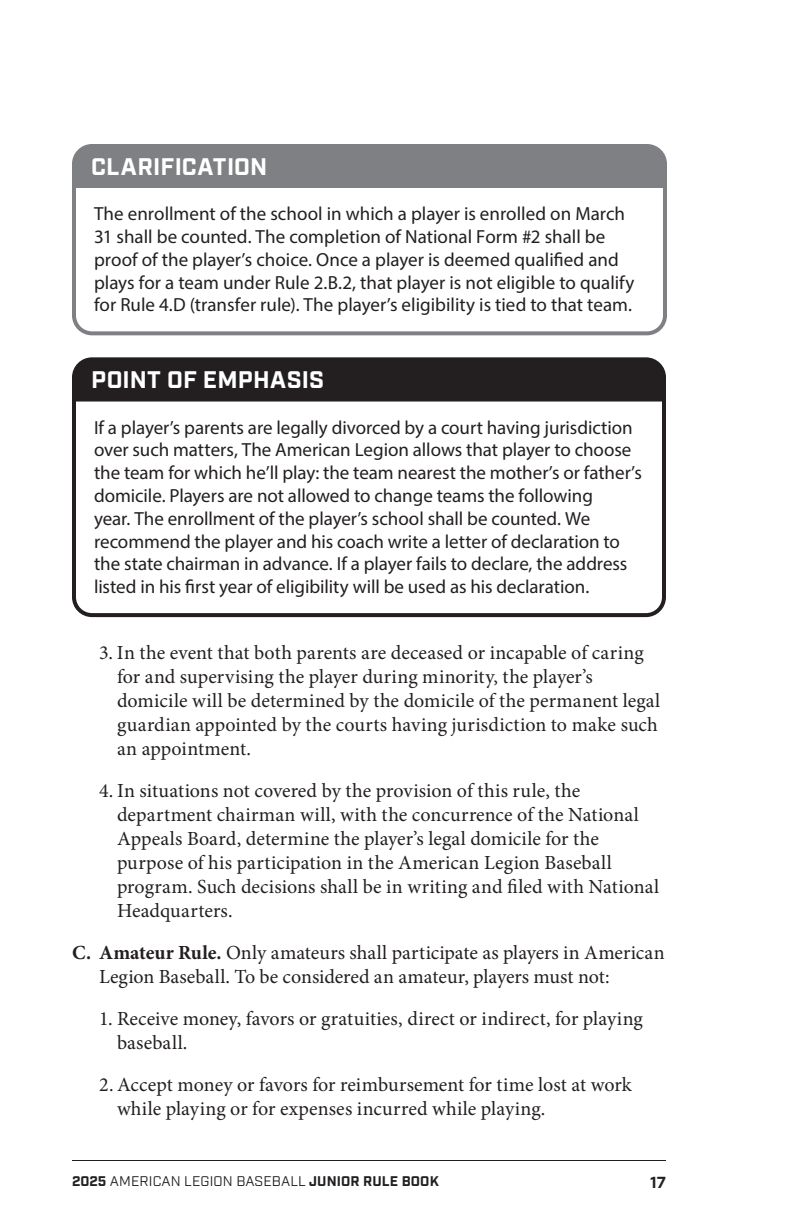
<style>
.page{position:relative;width:792px;height:1224px;background:#fff}
.page>*{position:absolute;margin:0;border:0;box-sizing:border-box;transform-origin:0 0}
.Graphic_Header{font:700 24px "Industry";letter-spacing:.01em;color:#fff}
.Rule_-_1{font:20px/24px "Minion Pro";letter-spacing:.005em;color:#231f20}
.Rule_-_A{font:20px/24px "Minion Pro";color:#231f20}
.Graphic_Body{font:19px/22.8px "Myriad Pro";color:#231f20}
.t1{font:700 16px "Industry";color:#231f20}
.t2{font:14px "Industry";letter-spacing:.01em;color:#231f20}
.s1{font-weight:700}
</style>
<div class="page">
<hr style="left:72px;top:1160px;width:594px;height:1px;background:#231f20">
<svg style="left:72px;top:190px;width:595px;height:146px"></svg>
<div style="left:72px;top:144px;width:595px;height:46px;background:#7e8083"></div>
<svg style="left:72px;top:403px;width:594px;height:215px"></svg>
<svg style="left:72px;top:357px;width:594px;height:46px"></svg>
<p class="Graphic_Header" style="left:91px;top:152px;width:178px">CLARIFICATION</p>
<p class="Graphic_Body" style="left:94px;top:202px;width:542px">The enrollment of the school in which a player is enrolled on March 31 shall be counted. The completion of National Form #2 shall be proof of the player’s choice. Once a player is deemed qualified and plays for a team under Rule 2.B.2, that player is not eligible to qualify for Rule 4.D (transfer rule). The player’s eligibility is tied to that team.</p>
<p class="Graphic_Header" style="left:91px;top:365px;width:235px">POINT OF EMPHASIS</p>
<p class="Graphic_Body" style="left:94px;top:415px;width:549px">If a player’s parents are legally divorced by a court having jurisdiction over such matters, The American Legion allows that player to choose the team for which he’ll play: the team nearest the mother’s or father’s domicile. Players are not allowed to change teams the following<br>year. The enrollment of the player’s school shall be counted. We recommend the player and his coach write a letter of declaration to the state chairman in advance. If a player fails to declare, the address listed in his first year of eligibility will be used as his declaration.</p>
<p class="Rule_-_1" style="left:117px;top:641px;width:545px;text-indent:-18px">3. In the event that both parents are deceased or incapable of caring for and supervising the player during minority, the player’s domicile will be determined by the domicile of the permanent legal guardian appointed by the courts having jurisdiction to make such an appointment.</p>
<p class="Rule_-_1" style="left:117px;top:779px;width:544px;text-indent:-18px">4. In situations not covered by the provision of this rule, the department chairman will, with the concurrence of the National Appeals Board, determine the player’s legal domicile for the purpose of his participation in the American Legion Baseball program. Such decisions shall be in writing and filed with National Headquarters.</p>
<p class="Rule_-_A" style="left:99px;top:941px;width:567px;text-indent:-27px"><span class="s1">C. Amateur Rule.</span> Only amateurs shall participate as players in American<br>Legion Baseball. To be considered an amateur, players must not:</p>
<p class="Rule_-_1" style="left:117px;top:1007px;width:527px;text-indent:-18px">1. Receive money, favors or gratuities, direct or indirect, for playing baseball.</p>
<p class="Rule_-_1" style="left:117px;top:1073px;width:516px;text-indent:-18px">2. Accept money or favors for reimbursement for time lost at work while playing or for expenses incurred while playing.</p>
<p class="t2" style="left:72px;top:1173px;width:368px"><span class="s1">2025</span> AMERICAN LEGION BASEBALL <span class="s1">JUNIOR RULE BOOK</span></p>
<p class="t1" style="left:650px;top:1173px;width:17px">17</p>
</div>
